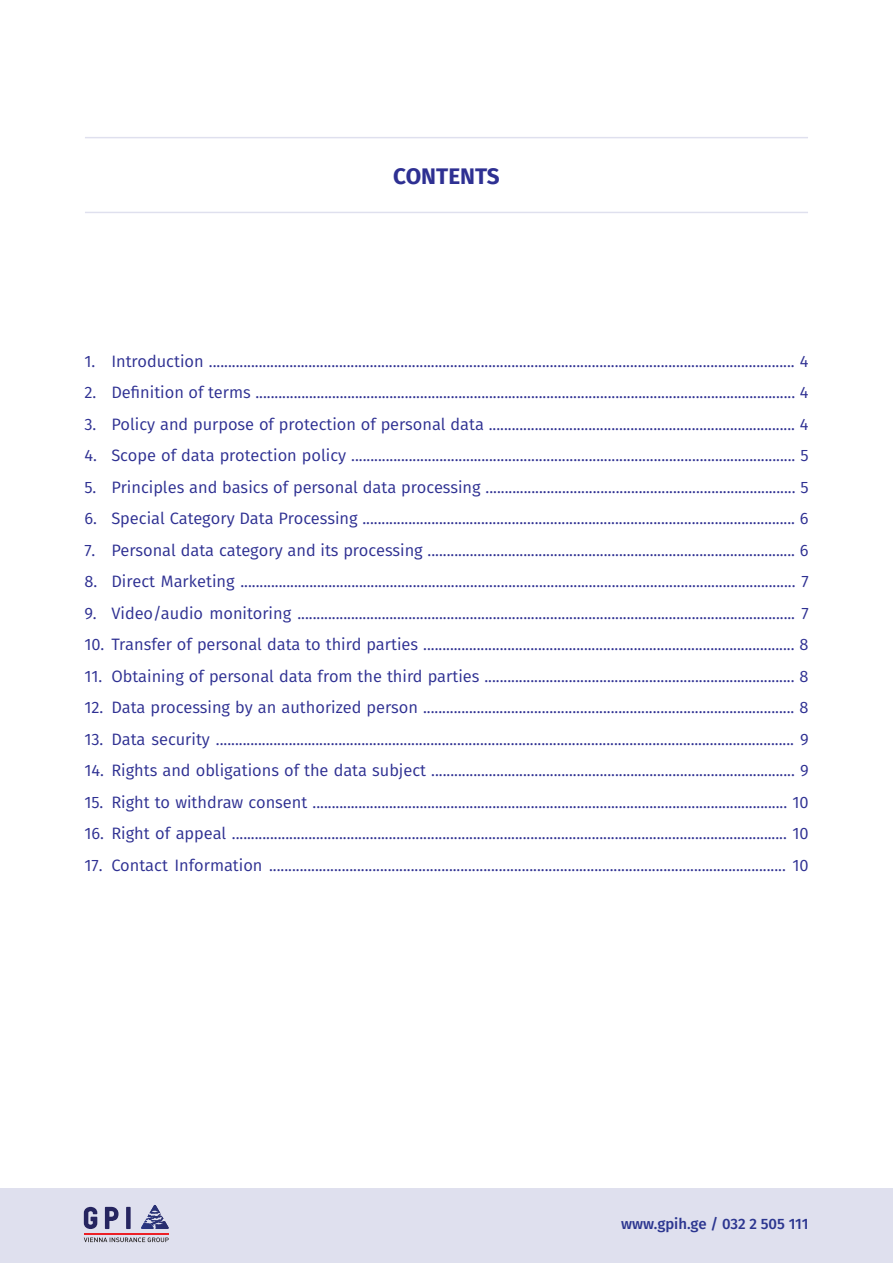
<style>
.page{position:relative;width:893px;height:1263px;background:#fff}
.page>*{position:absolute;margin:0;border:0;box-sizing:border-box;transform-origin:0 0}
.t1{font:700 22.5px "Fira GO";color:#2e3092}
.t2{font:16.5px "Fira GO";color:#2e3092}
.t3{font:500 15px "Fira GO";color:#2c3690}
</style>
<div class="page">
<hr style="left:85px;top:212px;width:723px;height:1px;background:#2e3092">
<hr style="left:85px;top:137px;width:723px;height:1px;background:#2e3092">
<div style="left:0;top:1188px;width:893px;height:75px;background:#dfe0ee"></div>
<svg style="left:84px;top:1207px;width:13px;height:22px"></svg>
<svg style="left:126px;top:1207px;width:5px;height:22px"></svg>
<svg style="left:105px;top:1207px;width:14px;height:22px"></svg>
<hr style="left:84px;top:1233px;width:85px;height:1px;background:#ec2026">
<svg style="left:84px;top:1237px;width:85px;height:5px"></svg>
<svg style="left:141px;top:1205px;width:19px;height:24px"></svg>
<h1 class="t1" style="left:393px;top:163px;width:108px">CONTENTS</h1>
<p class="t2" style="left:84px;top:351px;width:726px">1. Introduction ......................................................................................................................................................... 4</p>
<p class="t2" style="left:84px;top:383px;width:726px">2. Definition of terms ............................................................................................................................................. 4</p>
<p class="t2" style="left:84px;top:414px;width:726px">3. Policy and purpose of protection of personal data ................................................................................ 4</p>
<p class="t2" style="left:84px;top:446px;width:726px">4. Scope of data protection policy .................................................................................................................... 5</p>
<p class="t2" style="left:84px;top:477px;width:726px">5. Principles and basics of personal data processing ................................................................................. 5</p>
<p class="t2" style="left:84px;top:509px;width:726px">6. Special Category Data Processing ................................................................................................................. 6</p>
<p class="t2" style="left:84px;top:540px;width:726px">7. Personal data category and its processing ................................................................................................ 6</p>
<p class="t2" style="left:84px;top:572px;width:726px">8. Direct Marketing ................................................................................................................................................. 7</p>
<p class="t2" style="left:84px;top:603px;width:726px">9. Video/audio monitoring .................................................................................................................................. 7</p>
<p class="t2" style="left:84px;top:635px;width:726px">10. Transfer of personal data to third parties ................................................................................................. 8</p>
<p class="t2" style="left:84px;top:666px;width:726px">11. Obtaining of personal data from the third parties ................................................................................. 8</p>
<p class="t2" style="left:84px;top:698px;width:726px">12. Data processing by an authorized person ................................................................................................. 8</p>
<p class="t2" style="left:84px;top:729px;width:726px">13. Data security ....................................................................................................................................................... 9</p>
<p class="t2" style="left:84px;top:761px;width:726px">14. Rights and obligations of the data subject ............................................................................................... 9</p>
<p class="t2" style="left:84px;top:792px;width:726px">15. Right to withdraw consent ............................................................................................................................ 10</p>
<p class="t2" style="left:84px;top:824px;width:726px">16. Right of appeal ................................................................................................................................................. 10</p>
<p class="t2" style="left:84px;top:855px;width:726px">17. Contact Information ....................................................................................................................................... 10</p>
<p class="t3" style="left:621px;top:1215px;width:189px">www.gpih.ge / 032 2 505 111</p>
</div>
